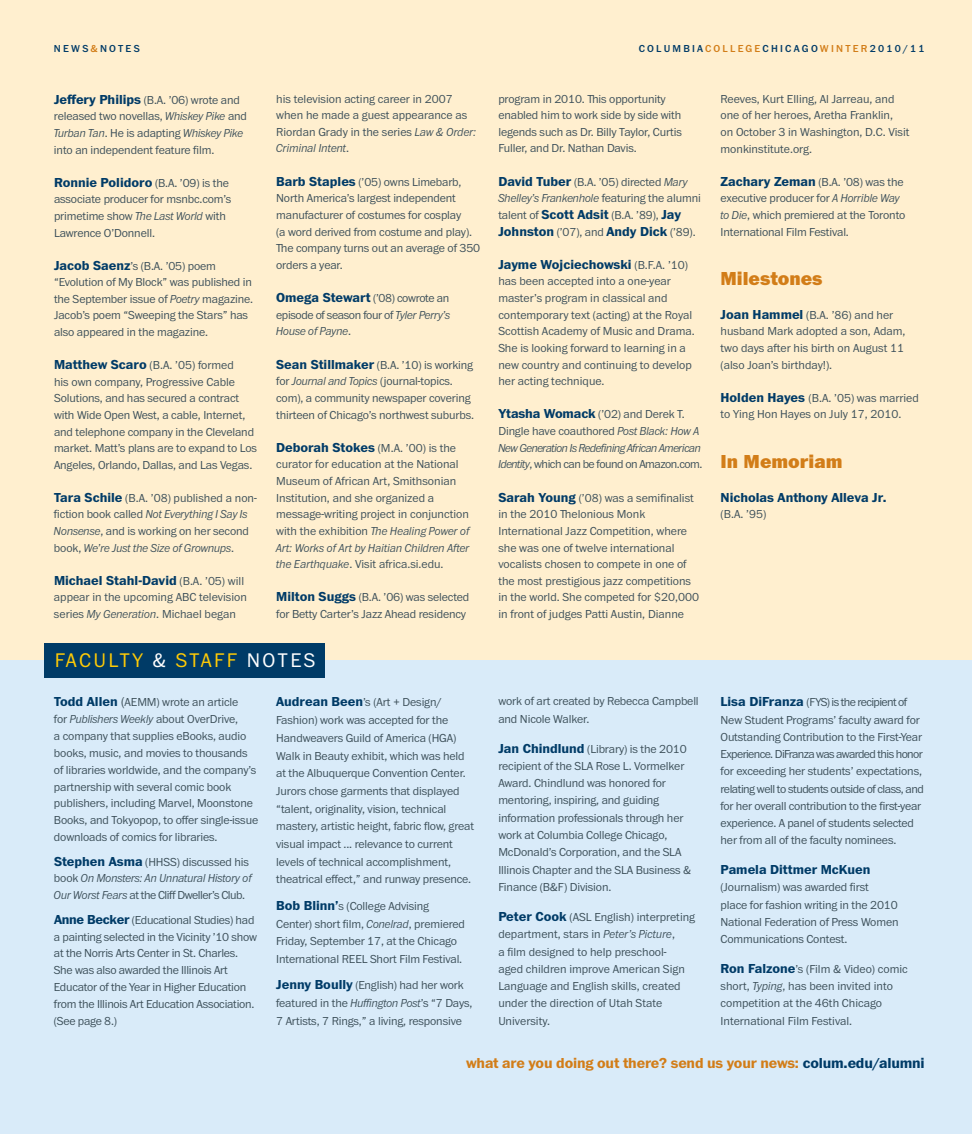
<style>
.page{position:relative;width:972px;height:1134px;background:#ffefcf}
.page>*{position:absolute;margin:0;border:0;box-sizing:border-box;transform-origin:0 0}
.t1{font:300 20.4px "Franklin ITC Pro";letter-spacing:.12em;color:#ffcb05}
.t2{font:900 19.5px "Franklin ITC Pro";color:#d27d18}
.t3{font:700 15px "Franklin ITC Pro";letter-spacing:-.01em;color:#d27d18}
.t4{font:700 13.5px "Franklin ITC Pro";color:#003b67}
.t5{font:300 12px/16.6px "Franklin ITC Pro";letter-spacing:-.01em;color:#3d505a}
.t6{font:300 12px/16.8px "Franklin ITC Pro";letter-spacing:-.04em;color:#3d505a}
.t7{font:500 10.5px "Franklin ITC Pro";letter-spacing:.21em;color:#003b67}
.s1{color:#d27d18}
.s2{font-weight:700;font-size:13.5px;color:#003b67}
.s3{font-style:italic}
.s4{font-weight:300;font-size:12px;color:#3d505a}
.s5{color:#fff}
.s6{font-size:13.5px}
.s7{color:#003b67}
</style>
<div class="page">
<div style="left:0;top:661px;width:972px;height:473px;background:#d9ebf9"></div>
<div style="left:44px;top:643px;width:281px;height:35px;background:#003b67"></div>
<p class="t7" style="left:54px;top:43px;width:10px">NEWS</p>
<p class="t7" style="left:91px;top:43px;width:36px"><span class="s1">&amp;</span>N OTES</p>
<p class="t7" style="left:639px;top:43px;width:93px">COLU MBI A<span class="s1">COLLEGE</span></p>
<p class="t7" style="left:763px;top:43px;width:164px">CHIC AGO<span class="s1">WINTER</span>2010/11</p>
<p class="t5" style="left:54px;top:92px;width:195px"><span class="s2">Jeffery Philips</span> (B.A. ’06) wrote and released two novellas, <span class="s3">Whiskey Pike</span> and <span class="s3">Turban Tan</span>. He is adapting <span class="s3">Whiskey Pike </span>into an independent feature film.</p>
<p class="t4" style="left:54px;top:174px;width:176px">Ronnie Polidoro <span class="s4">(B.A. ’09) is the</span></p>
<p class="t5" style="left:54px;top:191px;width:179px">associate producer for msnbc.com’s primetime show <span class="s3">The Last World</span> with<br>Lawrence O’Donnell.</p>
<p class="t5" style="left:54px;top:258px;width:201px"><span class="s2">Jacob Saenz</span>’s (B.A. ’05) poem “Evolution of My Block” was published in the September issue of <span class="s3">Poetry</span> magazine.<br>Jacob’s poem “Sweeping the Stars” has also appeared in the magazine.</p>
<p class="t5" style="left:54px;top:357px;width:204px"><span class="s2">Matthew Scaro</span> (B.A. ’05) formed<br>his own company, Progressive Cable Solutions, and has secured a contract with Wide Open West, a cable, Internet, and telephone company in the Cleveland market. Matt’s plans are to expand to Los Angeles, Orlando, Dallas, and Las Vegas.</p>
<p class="t5" style="left:54px;top:490px;width:204px"><span class="s2">Tara Schile</span> (B.A. ’08) published a non&shy;fiction book called <span class="s3">Not Everything I Say is Nonsense</span>, and is working on her second book, <span class="s3">We’re Just the Size of Grownups</span>.</p>
<p class="t4" style="left:54px;top:573px;width:192px">Michael Stahl-David <span class="s4">(B.A. ’05) will</span></p>
<p class="t5" style="left:54px;top:589px;width:194px">appear in the upcoming ABC television series <span class="s3">My Generation</span>. Michael began</p>
<p class="t5" style="left:276px;top:91px;width:201px">his television acting career in 2007 when he made a guest appearance as<br>Riordan Grady in the series <span class="s3">Law &amp; Order:<br>Criminal Intent</span>.</p>
<p class="t5" style="left:276px;top:174px;width:206px"><span class="s2">Barb Staples</span> (’05) owns Limebarb, North America’s largest independent manufacturer of costumes for cosplay<br>(a word derived from costume and play).<br>The company turns out an average of 350 orders a year.</p>
<p class="t5" style="left:276px;top:290px;width:176px;text-align:justify"><span class="s2">Omega Stewart</span> (’08) cowrote an episode of season four of <span class="s3">Tyler Perry’s House of Payne</span>.</p>
<p class="t5" style="left:276px;top:357px;width:199px"><span class="s2">Sean Stillmaker</span> (B.A. ’10) is working for <span class="s3">Journal and Topics</span> (journal-topics. com), a community newspaper covering thirteen of Chicago’s northwest suburbs.</p>
<p class="t5" style="left:276px;top:440px;width:195px"><span class="s2">Deborah Stokes</span> (M.A. ’00) is the curator for education at the National Museum of African Art, Smithsonian Institution, and she organized a message-writing project in conjunction with the exhibition <span class="s3">The Healing Power of Art: Works of Art by Haitian Children After the Earthquake</span>. Visit africa.si.edu.</p>
<p class="t5" style="left:276px;top:589px;width:195px"><span class="s2">Milton Suggs</span> (B.A. ’06) was selected for Betty Carter’s Jazz Ahead residency</p>
<h1 class="t1" style="left:55px;top:649px;width:262px">FACULTY <span class="s5">&amp;</span> STAFF <span class="s5">NOTES</span></h1>
<p class="t5" style="left:54px;top:694px;width:206px"><span class="s2">Todd Allen</span> <span class="s6">(</span>AEMM) wrote an article<br>for <span class="s3">Publishers Weekly</span> about OverDrive,<br>a company that supplies eBooks, audio books, music, and movies to thousands of libraries worldwide, and the company’s partnership with several comic book publishers, including Marvel, Moonstone Books, and Tokyopop, to offer single-issue downloads of comics for libraries.</p>
<p class="t6" style="left:54px;top:854px;width:199px"><span class="s2">Stephen Asma</span> (HHSS) discussed his book <span class="s3">On Monsters: An Unnatural History of<br>Our Worst Fears</span> at the Cliff Dweller’s Club.</p>
<p class="t5" style="left:54px;top:912px;width:204px"><span class="s2">Anne Becker</span> (Educational Studies) had a painting selected in the Vicinity ’10 show at the Norris Arts Center in St. Charles.<br>She was also awarded the Illinois Art Educator of the Year in Higher Education from the Illinois Art Education Association. (See page 8.)</p>
<p class="t5" style="left:276px;top:694px;width:199px;line-height:17.7px"><span class="s2">Audrean Been</span>’s (Art + Design/ Fashion) work was accepted for the Handweavers Guild of America (HGA)<br>Walk in Beauty exhibit, which was held at the Albuquerque Convention Center.<br>Jurors chose garments that displayed “talent, originality, vision, technical mastery, artistic height, fabric flow, great visual impact ... relevance to current levels of technical accomplishment, theatrical effect,” and runway presence.</p>
<p class="t5" style="left:276px;top:897px;width:190px;line-height:17.7px"><span class="s2">Bob Blinn’</span>s (College Advising Center) short film, <span class="s3">Conelrad</span>, premiered Friday, September 17, at the Chicago International REEL Short Film Festival.</p>
<p class="t5" style="left:276px;top:977px;width:198px;line-height:17.7px"><span class="s2">Jenny Boully</span> (English) had her work featured in the <span class="s3">Huffington Post</span>’s “7 Days,<br>7 Artists, 7 Rings,” a living, responsive</p>
<p class="t5" style="left:498px;top:91px;width:185px">program in 2010. This opportunity enabled him to work side by side with legends such as Dr. Billy Taylor, Curtis Fuller, and Dr. Nathan Davis.</p>
<p class="t5" style="left:498px;top:174px;width:204px"><span class="s2">David Tuber</span> (B.A. ’05) directed <span class="s3">Mary<br>Shelley’s Frankenhole</span> featuring the alumni talent of <span class="s2">Scott Adsit</span> (B.A. ’89), <span class="s2">Jay</span></p>
<p class="t4" style="left:498px;top:223px;width:199px">Johnston <span class="s4">(’07), and</span> Andy Dick <span class="s4">(’89).</span></p>
<p class="t4" style="left:498px;top:257px;width:191px">Jayme Wojciechowski <span class="s4">(B.F.A. ’10)</span></p>
<p class="t5" style="left:498px;top:274px;width:198px">has been accepted into a one-year master’s program in classical and contemporary text (acting) at the Royal Scottish Academy of Music and Drama.<br>She is looking forward to learning in a new country and continuing to develop her acting technique.</p>
<p class="t5" style="left:498px;top:407px;width:206px"><span class="s2">Ytasha Womack</span> (’02) and Derek T.<br>Dingle have coauthored <span class="s3">Post Black: How A New Generation Is Redefining African American Identity</span>, which can be found on Amazon.com.</p>
<p class="t5" style="left:498px;top:490px;width:202px"><span class="s2">Sarah Young</span> (’08) was a semifinalist in the 2010 Thelonious Monk International Jazz Competition, where she was one of twelve international vocalists chosen to compete in one of the most prestigious jazz competitions in the world. She competed for $20,000 in front of judges Patti Austin, Dianne</p>
<p class="t5" style="left:498px;top:693px;width:202px;line-height:17.2px">work of art created by Rebecca Campbell and Nicole Walker.</p>
<p class="t5" style="left:498px;top:740px;width:194px;line-height:17.2px"><span class="s2">Jan Chindlund</span> (Library) is the 2010 recipient of the SLA Rose L. Vormelker Award. Chindlund was honored for mentoring, inspiring, and guiding information professionals through her work at Columbia College Chicago, McDonald’s Corporation, and the SLA Illinois Chapter and the SLA Business &amp; Finance (B&amp;F) Division.</p>
<p class="t5" style="left:498px;top:909px;width:198px;line-height:17.2px"><span class="s2">Peter Cook</span> (ASL English) interpreting department, stars in <span class="s3">Peter’s Picture</span>,<br>a film designed to help preschool-<br>aged children improve American Sign Language and English skills, created under the direction of Utah State University.</p>
<p class="t5" style="left:721px;top:91px;width:191px">Reeves, Kurt Elling, Al Jarreau, and one of her heroes, Aretha Franklin,<br>on October 3 in Washington, D.C. Visit monkinstitute.org.</p>
<p class="t5" style="left:721px;top:174px;width:186px"><span class="s2">Zachary Zeman</span> (B.A. ’08) was the executive producer for <span class="s3">A Horrible Way to Die</span>, which premiered at the Toronto International Film Festival.</p>
<h2 class="t2" style="left:721px;top:267px;width:104px">Milestones</h2>
<p class="t5" style="left:721px;top:307px;width:187px"><span class="s2">Joan Hammel</span> (B.A. ’86) and her husband Mark adopted a son, Adam, two days after his birth on August 11 (also Joan’s birthday!).</p>
<p class="t5" style="left:721px;top:390px;width:200px"><span class="s2">Holden Hayes</span> (B.A. ’05) was married to Ying Hon Hayes on July 17, 2010.</p>
<h2 class="t2" style="left:721px;top:450px;width:123px">In Memoriam</h2>
<p class="t4" style="left:721px;top:489px;width:167px">Nicholas Anthony Alleva Jr.</p>
<p class="t5" style="left:721px;top:506px;width:47px">(B.A. ’95)</p>
<p class="t5" style="left:721px;top:694px;width:205px;line-height:17.2px"><span class="s2">Lisa DiFranza</span> (FYS) is the recipient of New Student Programs’ faculty award for Outstanding Contribution to the First-Year Experience. DiFranza was awarded this honor for exceeding her students’ expectations, relating well to students outside of class, and for her overall contribution to the first-year experience. A panel of students selected her from all of the faculty nominees.</p>
<p class="t4" style="left:721px;top:862px;width:151px">Pamela Dittmer McKuen</p>
<p class="t5" style="left:721px;top:879px;width:180px;line-height:17.2px">(Journalism) was awarded first place for fashion writing in the 2010<br>National Federation of Press Women<br>Communications Contest.</p>
<p class="t5" style="left:721px;top:961px;width:189px;line-height:17.2px"><span class="s2">Ron Falzone</span>’s (Film &amp; Video) comic short, <span class="s3">Typing</span>, has been invited into competition at the 46th Chicago International Film Festival.</p>
<p class="t3" style="left:466px;top:1055px;width:460px">what are you doing out there? send us your news: <span class="s7">colum.edu/alumni</span></p>
</div>
